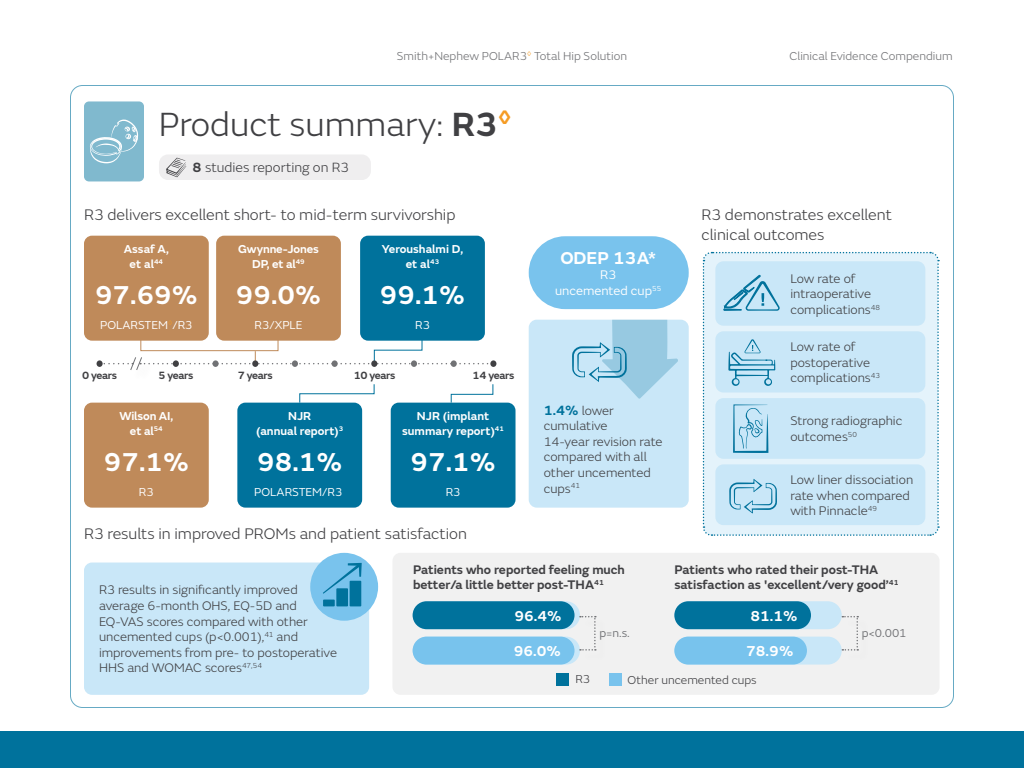
<style>
.page{position:relative;width:1024px;height:768px;background:#fff}
.page>*{position:absolute;margin:0;border:0;box-sizing:border-box;transform-origin:0 0}
.t1{font:300 35px "SN Emeric";color:#404043}
.t2{font:600 27px "SN Emeric";color:#fff}
.t3{font:600 18px "SN Emeric";color:#fff}
.t4{font:300 16px/19.2px "SN Emeric";color:#404043}
.t5{font:600 15px "SN Emeric";color:#fff}
.t6{font:300 14px "SN Emeric";color:#404043}
.t7{font:300 13px/15.6px "SN Emeric";color:#404043}
.t8{font:600 13px/15.6px "SN Emeric";color:#404043}
.t9{font:13px/15.6px "SN Emeric";color:#fff;text-align:center}
.t10{font:600 12px/14.4px "SN Emeric";color:#fff;text-align:center}
.t11{font:300 12px "SN Emeric";color:#717275}
.t12{font:12px "SN Emeric";color:#fff}
.t13{font:300 12px "SN Emeric";color:#404043}
.t14{font:12px "SN Emeric";color:#717275}
.t15{font:600 11px "SN Emeric";letter-spacing:-.03em;color:#404043}
.s1{font-weight:600}
.s2{font-weight:600;font-size:14px;color:#00729c}
</style>
<div class="page">
<div style="left:84px;top:101px;width:60px;height:80px;background:#80b9ce;border-radius:5px"></div>
<svg style="left:90px;top:120px;width:48px;height:43px"></svg>
<div style="left:392px;top:553px;width:548px;height:142px;background:#f1f1f1;border-radius:8px"></div>
<div style="left:529px;top:320px;width:160px;height:188px;background:#c9e7f8;border-radius:8px"></div>
<div style="left:84px;top:563px;width:285px;height:132px;background:#c9e7f8;border-radius:8px"></div>
<div style="left:413px;top:601px;width:167px;height:28px;background:#c9e7f8;border-radius:14px"></div>
<div style="left:674px;top:601px;width:168px;height:28px;background:#c9e7f8;border-radius:14px"></div>
<div style="left:413px;top:637px;width:167px;height:28px;background:#c9e7f8;border-radius:14px"></div>
<div style="left:674px;top:637px;width:168px;height:28px;background:#c9e7f8;border-radius:14px"></div>
<div style="left:310px;top:553px;width:68px;height:68px;background:#79c3ed;border-radius:50%"></div>
<div style="left:237px;top:403px;width:125px;height:105px;background:#00729c;border-radius:8px"></div>
<div style="left:84px;top:403px;width:125px;height:105px;background:#bf8a5a;border-radius:8px"></div>
<div style="left:360px;top:236px;width:125px;height:105px;background:#00729c;border-radius:8px"></div>
<div style="left:391px;top:403px;width:125px;height:105px;background:#00729c;border-radius:8px"></div>
<div style="left:97px;top:360px;width:6px;height:7px;background:#404043;border-radius:50%"></div>
<div style="left:490px;top:360px;width:6px;height:7px;background:#404043;border-radius:50%"></div>
<svg style="left:450px;top:384px;width:44px;height:19px"></svg>
<svg style="left:299px;top:384px;width:76px;height:20px"></svg>
<div style="left:529px;top:236px;width:160px;height:73px;background:#79c3ed;border-radius:36px"></div>
<div style="left:557px;top:673px;width:12px;height:12px;background:#00729c"></div>
<div style="left:609px;top:673px;width:12px;height:12px;background:#79c3ed"></div>
<div style="left:413px;top:601px;width:162px;height:28px;background:#00729c;border-radius:14px"></div>
<div style="left:674px;top:601px;width:137px;height:28px;background:#00729c;border-radius:14px"></div>
<div style="left:413px;top:637px;width:162px;height:28px;background:#78c3ed;border-radius:14px"></div>
<div style="left:674px;top:637px;width:133px;height:28px;background:#78c3ed;border-radius:14px"></div>
<svg style="left:580px;top:616px;width:16px;height:35px"></svg>
<svg style="left:842px;top:616px;width:16px;height:35px"></svg>
<svg style="left:323px;top:563px;width:39px;height:31px"></svg>
<div style="left:323px;top:600px;width:12px;height:6px;background:#00729c"></div>
<div style="left:336px;top:588px;width:12px;height:18px;background:#00729c"></div>
<div style="left:350px;top:581px;width:11px;height:25px;background:#00729c"></div>
<svg style="left:572px;top:320px;width:106px;height:79px"></svg>
<div style="left:216px;top:236px;width:125px;height:105px;background:#bf8a5a;border-radius:8px"></div>
<div style="left:84px;top:236px;width:125px;height:105px;background:#bf8a5a;border-radius:8px"></div>
<svg style="left:702px;top:251px;width:238px;height:285px"></svg>
<div style="left:159px;top:154px;width:212px;height:26px;background:#efeeef;border-radius:9px"></div>
<svg style="left:166px;top:158px;width:20px;height:19px"></svg>
<svg style="left:100px;top:334px;width:394px;height:36px"></svg>
<div style="left:451px;top:360px;width:6px;height:7px;background:#717275;border-radius:50%"></div>
<div style="left:252px;top:360px;width:6px;height:7px;background:#404043;border-radius:50%"></div>
<div style="left:0;top:731px;width:1024px;height:37px;background:#00729c"></div>
<p class="t11" style="left:397px;top:49px;width:232px">Smith+Nephew POLAR3<sup>◊</sup> Total Hip Solution</p>
<p class="t11" style="left:789px;top:49px;width:165px">Clinical Evidence Compendium</p>
<h1 class="t1" style="left:159px;top:103px;width:354px">Product summary: <span class="s1">R3</span><sup>◊</sup></h1>
<p class="t6" style="left:193px;top:159px;width:158px"><span class="s1">8</span> studies reporting on R3</p>
<p class="t4" style="left:84px;top:205px;width:373px">R3 delivers excellent short- to mid-term survivorship</p>
<p class="t4" style="left:702px;top:205px;width:192px">R3 demonstrates excellent clinical outcomes</p>
<p class="t10" style="left:124px;top:242px;width:46px">Assaf A, et al<sup>44</sup></p>
<p class="t10" style="left:238px;top:242px;width:82px">Gwynne-Jones<br>DP, et al<sup>49</sup></p>
<p class="t10" style="left:382px;top:242px;width:83px">Yeroushalmi D, et al<sup>43</sup></p>
<h2 class="t2" style="left:95px;top:277px;width:104px">97.69%</h2>
<h2 class="t2" style="left:236px;top:277px;width:87px">99.0%</h2>
<h2 class="t2" style="left:380px;top:277px;width:87px">99.1%</h2>
<p class="t12" style="left:100px;top:318px;width:94px">POLARSTEM<sup>◊</sup>/R3</p>
<p class="t12" style="left:255px;top:318px;width:49px">R3/XPLE</p>
<p class="t12" style="left:415px;top:318px;width:16px">R3</p>
<p class="t15" style="left:82px;top:368px;width:36px">0 years</p>
<p class="t15" style="left:158px;top:368px;width:36px">5 years</p>
<p class="t15" style="left:238px;top:368px;width:36px">7 years</p>
<p class="t15" style="left:354px;top:368px;width:43px">10 years</p>
<p class="t15" style="left:473px;top:368px;width:43px">14 years</p>
<p class="t10" style="left:256px;top:409px;width:89px">NJR<br>(annual report)<sup>3</sup></p>
<h2 class="t2" style="left:257px;top:445px;width:87px">98.1%</h2>
<p class="t12" style="left:254px;top:485px;width:90px">POLARSTEM/R3</p>
<p class="t10" style="left:119px;top:409px;width:56px">Wilson AI, et al<sup>54</sup></p>
<p class="t10" style="left:402px;top:409px;width:103px">NJR (implant summary report)<sup>41</sup></p>
<h2 class="t2" style="left:411px;top:445px;width:87px">97.1%</h2>
<h2 class="t2" style="left:104px;top:445px;width:87px">97.1%</h2>
<p class="t12" style="left:139px;top:485px;width:16px">R3</p>
<p class="t12" style="left:446px;top:485px;width:16px">R3</p>
<h3 class="t3" style="left:560px;top:246px;width:97px">ODEP 13A*</h3>
<p class="t9" style="left:555px;top:267px;width:108px">R3<br>uncemented cup<sup>55</sup></p>
<p class="t7" style="left:544px;top:402px;width:120px"><span class="s2">1.4%</span> lower cumulative<br>14-year revision rate compared with all other uncemented cups<sup>41</sup></p>
<p class="t7" style="left:790px;top:270px;width:91px">Low rate of intraoperative complications<sup>48</sup></p>
<p class="t7" style="left:790px;top:339px;width:91px">Low rate of postoperative complications<sup>43</sup></p>
<p class="t7" style="left:790px;top:413px;width:114px">Strong radiographic outcomes<sup>50</sup></p>
<p class="t7" style="left:790px;top:472px;width:124px">Low liner dissociation rate when compared with Pinnacle<sup>49</sup></p>
<p class="t4" style="left:84px;top:524px;width:384px">R3 results in improved PROMs and patient satisfaction</p>
<p class="t8" style="left:413px;top:562px;width:213px">Patients who reported feeling much better/a little better post-THA<sup>41</sup></p>
<p class="t8" style="left:674px;top:562px;width:226px">Patients who rated their post-THA satisfaction as 'excellent/very good’<sup>41</sup></p>
<p class="t7" style="left:99px;top:582px;width:240px">R3 results in significantly improved average 6-month OHS, EQ-5D and EQ-VAS scores compared with other uncemented cups (p&lt;0.001),<sup>41</sup> and improvements from pre- to postoperative HHS and WOMAC scores<sup>47,54</sup></p>
<p class="t5" style="left:514px;top:606px;width:49px">96.4%</p>
<p class="t5" style="left:750px;top:606px;width:49px">81.1%</p>
<p class="t14" style="left:599px;top:626px;width:32px">p=n.s.</p>
<p class="t14" style="left:862px;top:626px;width:46px">p&lt;0.001</p>
<p class="t5" style="left:514px;top:641px;width:49px">96.0%</p>
<p class="t5" style="left:746px;top:641px;width:49px">78.9%</p>
<p class="t13" style="left:575px;top:672px;width:16px">R3</p>
<p class="t13" style="left:628px;top:673px;width:131px">Other uncemented cups</p>
</div>
